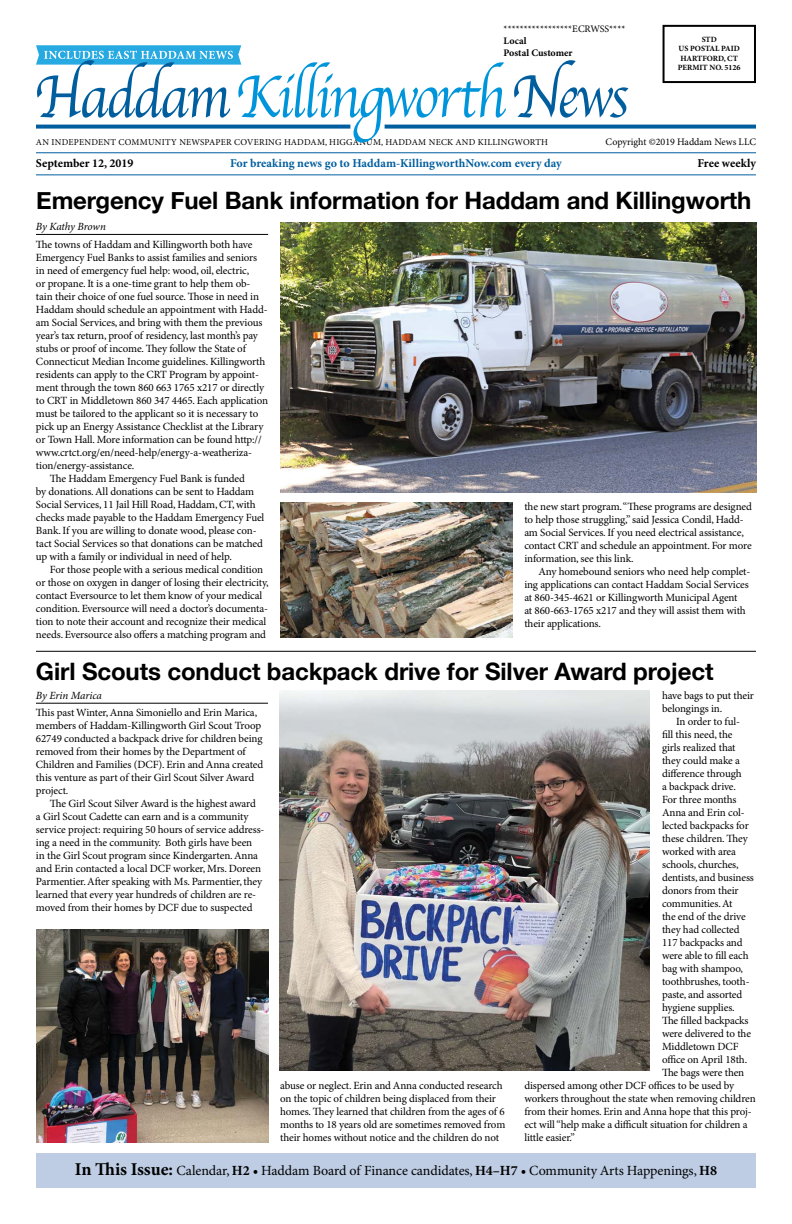
<style>
.page{position:relative;width:792px;height:1224px;background:#fff}
.page>*{position:absolute;margin:0;border:0;box-sizing:border-box;transform-origin:0 0}
.t1{font:63px "Apple Chancery";letter-spacing:-.045em;color:#0095da;scale:.89 1}
.t2{font:700 24px "Helvetica Neue";letter-spacing:-.005em;color:#000}
.t3{font:14px "Minion Pro";letter-spacing:-.005em;color:#000}
.t4{font:700 12px "Minion Pro";color:#005e9e}
.t5{font:700 12px "Minion Pro";color:#000}
.t6{font:11px/13px "Minion Pro";letter-spacing:-.01em;color:#000}
.t7{font:italic 11px "Minion Pro";letter-spacing:-.015em;color:#000}
.t8{font:10px "Minion Pro";color:#000}
.t9{font:700 10px/12px "Minion Pro";color:#000}
.t10{font:9px "Minion Pro";letter-spacing:.025em;color:#000}
.t11{font:700 8px/9.6px "Minion Pro";color:#000;text-align:center}
.s1{color:#005e9e}
.s2{font-weight:700;font-size:18px}
.s3{font-weight:700}
</style>
<div class="page">
<hr style="left:36px;top:703px;width:232px;height:1px;background:#000">
<div style="left:36px;top:1153px;width:720px;height:35px;background:#becde4"></div>
<svg style="left:36px;top:45px;width:205px;height:20px;background:#4bb8e5"></svg>
<hr style="left:36px;top:152px;width:720px;height:1px;background:#005e9e">
<hr style="left:36px;top:174px;width:720px;height:1px;background:#005e9e">
<svg style="left:36px;top:125px;width:314px;height:4px"></svg>
<svg style="left:385px;top:125px;width:371px;height:4px"></svg>
<div style="left:663px;top:25px;width:93px;height:58px;border:2px solid #000"></div>
<hr style="left:36px;top:234px;width:232px;height:1px;background:#000">
<img style="left:280px;top:503px;width:232px;height:135px">
<img style="left:280px;top:222px;width:477px;height:271px">
<img style="left:280px;top:691px;width:370px;height:379px">
<img style="left:37px;top:930px;width:231px;height:212px">
<hr style="left:36px;top:651px;width:720px;height:1px;background:#000">
<p class="t8" style="left:504px;top:23px;width:123px">*****************ECRWSS****</p>
<p class="t9" style="left:504px;top:35px;width:70px">Local<br>Postal Customer</p>
<p class="t11" style="left:678px;top:35px;width:64px">STD<br>US POSTAL PAID<br>HARTFORD, CT<br>PERMIT NO. 5126</p>
<h1 class="t1" style="left:34px;top:46px;width:669px"><span class="s1">Haddam</span>Killingworth<span class="s1">News</span></h1>
<p class="t10" style="left:36px;top:137px;width:514px">AN INDEPENDENT COMMUNITY NEWSPAPER COVERING HADDAM, HIGGANUM, HADDAM NECK AND KILLINGWORTH</p>
<p class="t8" style="left:606px;top:136px;width:152px">Copyright ©2019 Haddam News LLC</p>
<p class="t5" style="left:36px;top:156px;width:99px">September 12, 2019</p>
<p class="t4" style="left:230px;top:156px;width:333px">For breaking news go to Haddam-KillingworthNow.com every day</p>
<p class="t5" style="left:698px;top:156px;width:60px">Free weekly</p>
<h2 class="t2" style="left:36px;top:182px;width:717px">Emergency Fuel Bank information for Haddam and Killingworth</h2>
<p class="t7" style="left:36px;top:220px;width:71px">By Kathy Brown</p>
<p class="t6" style="left:36px;top:238px;width:218px">The towns of Haddam and Killingworth both have</p>
<p class="t6" style="left:36px;top:251px;width:223px">Emergency Fuel Banks to assist families and seniors</p>
<p class="t6" style="left:36px;top:264px;width:215px">in need of emergency fuel help: wood, oil, electric,</p>
<p class="t6" style="left:36px;top:277px;width:216px">or propane. It is a one-time grant to help them ob-</p>
<p class="t6" style="left:36px;top:290px;width:225px">tain their choice of one fuel source. Those in need in</p>
<p class="t6" style="left:36px;top:303px;width:233px">Haddam should schedule an appointment with Hadd-</p>
<p class="t6" style="left:36px;top:316px;width:228px">am Social Services, and bring with them the previous</p>
<p class="t6" style="left:36px;top:329px;width:224px">year’s tax return, proof of residency, last month’s pay</p>
<p class="t6" style="left:36px;top:342px;width:211px">stubs or proof of income. They follow the State of</p>
<p class="t6" style="left:36px;top:355px;width:231px">Connecticut Median Income guidelines. Killingworth</p>
<p class="t6" style="left:36px;top:368px;width:225px">residents can apply to the CRT Program by appoint-</p>
<p class="t6" style="left:36px;top:381px;width:230px">ment through the town 860 663 1765 x217 or directly</p>
<p class="t6" style="left:36px;top:394px;width:234px">to CRT in Middletown 860 347 4465. Each application</p>
<p class="t6" style="left:36px;top:407px;width:224px">must be tailored to the applicant so it is necessary to</p>
<p class="t6" style="left:36px;top:420px;width:229px">pick up an Energy Assistance Checklist at the Library</p>
<p class="t6" style="left:36px;top:433px;width:227px">or Town Hall. More information can be found http://</p>
<p class="t6" style="left:36px;top:446px;width:218px">www.crtct.org/en/need-help/energy-a-weatheriza-</p>
<p class="t6" style="left:36px;top:459px;width:100px">tion/energy-assistance.</p>
<p class="t6" style="left:50px;top:472px;width:197px">The Haddam Emergency Fuel Bank is funded</p>
<p class="t6" style="left:36px;top:485px;width:220px">by donations. All donations can be sent to Haddam</p>
<p class="t6" style="left:36px;top:498px;width:221px">Social Services, 11 Jail Hill Road, Haddam, CT, with</p>
<p class="t6" style="left:36px;top:511px;width:230px">checks made payable to the Haddam Emergency Fuel</p>
<p class="t6" style="left:36px;top:524px;width:222px">Bank. If you are willing to donate wood, please con-</p>
<p class="t6" style="left:36px;top:537px;width:229px">tact Social Services so that donations can be matched</p>
<p class="t6" style="left:36px;top:550px;width:197px">up with a family or individual in need of help.</p>
<p class="t6" style="left:50px;top:563px;width:215px">For those people with a serious medical condition</p>
<p class="t6" style="left:36px;top:576px;width:234px">or those on oxygen in danger of losing their electricity,</p>
<p class="t6" style="left:36px;top:589px;width:228px">contact Eversource to let them know of your medical</p>
<p class="t6" style="left:36px;top:602px;width:234px">condition. Eversource will need a doctor’s documenta-</p>
<p class="t6" style="left:36px;top:615px;width:232px">tion to note their account and recognize their medical</p>
<p class="t6" style="left:36px;top:628px;width:232px">needs. Eversource also offers a matching program and</p>
<p class="t6" style="left:524px;top:500px;width:229px">the new start program. “These programs are designed to help those struggling,” said Jessica Condil, Hadd&shy;am Social Services. If you need electrical assistance, contact CRT and schedule an appointment. For more information, see this link.</p>
<p class="t6" style="left:524px;top:565px;width:228px;text-indent:14px">Any homebound seniors who need help complet&shy;ing applications can contact Haddam Social Services at 860-345-4621 or Killingworth Municipal Agent<br>at 860-663-1765 x217 and they will assist them with their applications.</p>
<h2 class="t2" style="left:36px;top:653px;width:679px">Girl Scouts conduct backpack drive for Silver Award project</h2>
<p class="t6" style="left:662px;top:689px;width:93px">have bags to put their belongings in.</p>
<p class="t6" style="left:676px;top:715px;width:66px">In order to ful-</p>
<p class="t6" style="left:662px;top:728px;width:72px">fill this need, the</p>
<p class="t6" style="left:662px;top:741px;width:75px">girls realized that</p>
<p class="t6" style="left:662px;top:754px;width:80px">they could make a</p>
<p class="t6" style="left:662px;top:767px;width:81px">difference through</p>
<p class="t6" style="left:662px;top:780px;width:75px">a backpack drive.</p>
<p class="t6" style="left:662px;top:793px;width:76px">For three months</p>
<p class="t6" style="left:662px;top:806px;width:84px">Anna and Erin col-</p>
<p class="t6" style="left:662px;top:819px;width:88px">lected backpacks for</p>
<p class="t6" style="left:662px;top:832px;width:87px">these children. They</p>
<p class="t6" style="left:662px;top:845px;width:76px">worked with area</p>
<p class="t6" style="left:662px;top:858px;width:78px">schools, churches,</p>
<p class="t6" style="left:662px;top:871px;width:93px">dentists, and business</p>
<p class="t6" style="left:662px;top:884px;width:78px">donors from their</p>
<p class="t6" style="left:662px;top:897px;width:72px">communities. At</p>
<p class="t6" style="left:662px;top:910px;width:85px">the end of the drive</p>
<p class="t6" style="left:662px;top:923px;width:79px">they had collected</p>
<p class="t6" style="left:662px;top:936px;width:82px">117 backpacks and</p>
<p class="t6" style="left:662px;top:949px;width:88px">were able to fill each</p>
<p class="t6" style="left:662px;top:962px;width:83px">bag with shampoo,</p>
<p class="t6" style="left:662px;top:975px;width:89px">toothbrushes, tooth-</p>
<p class="t6" style="left:662px;top:988px;width:82px">paste, and assorted</p>
<p class="t6" style="left:662px;top:1001px;width:74px">hygiene supplies.</p>
<p class="t6" style="left:662px;top:1014px;width:88px">The filled backpacks</p>
<p class="t6" style="left:662px;top:1027px;width:91px">were delivered to the</p>
<p class="t6" style="left:662px;top:1040px;width:78px">Middletown DCF</p>
<p class="t6" style="left:662px;top:1053px;width:87px">office on April 18th.</p>
<p class="t6" style="left:662px;top:1066px;width:84px">The bags were then</p>
<p class="t6" style="left:524px;top:1079px;width:211px">dispersed among other DCF offices to be used by</p>
<p class="t6" style="left:524px;top:1092px;width:233px">workers throughout the state when removing children</p>
<p class="t6" style="left:524px;top:1106px;width:229px">from their homes. Erin and Anna hope that this proj-</p>
<p class="t6" style="left:524px;top:1119px;width:225px">ect will “help make a difficult situation for children a</p>
<p class="t6" style="left:524px;top:1132px;width:52px">little easier.”</p>
<p class="t3" style="left:75px;top:1163px;width:644px"><span class="s2">In This Issue:</span> Calendar, <span class="s3">H2 •</span> Haddam Board of Finance candidates, <span class="s3">H4–H7 •</span> Community Arts Happenings, <span class="s3">H8</span></p>
<p class="t7" style="left:36px;top:689px;width:67px">By Erin Marica</p>
<p class="t6" style="left:36px;top:707px;width:229px">This past Winter, Anna Simoniello and Erin Marica, members of Haddam-Killingworth Girl Scout Troop 62749 conducted a backpack drive for children being removed from their homes by the Department of Children and Families (DCF). Erin and Anna created this venture as part of their Girl Scout Silver Award project.</p>
<p class="t6" style="left:36px;top:798px;width:230px;text-indent:14px">The Girl Scout Silver Award is the highest award<br>a Girl Scout Cadette can earn and is a community service project: requiring 50 hours of service address&shy;ing a need in the community. Both girls have been<br>in the Girl Scout program since Kindergarten. Anna and Erin contacted a local DCF worker, Mrs. Doreen Parmentier. After speaking with Ms. Parmentier, they learned that every year hundreds of children are re&shy;moved from their homes by DCF due to suspected</p>
<p class="t6" style="left:280px;top:1080px;width:227px">abuse or neglect. Erin and Anna conducted research on the topic of children being displaced from their homes. They learned that children from the ages of 6 months to 18 years old are sometimes removed from their homes without notice and the children do not</p>
</div>
